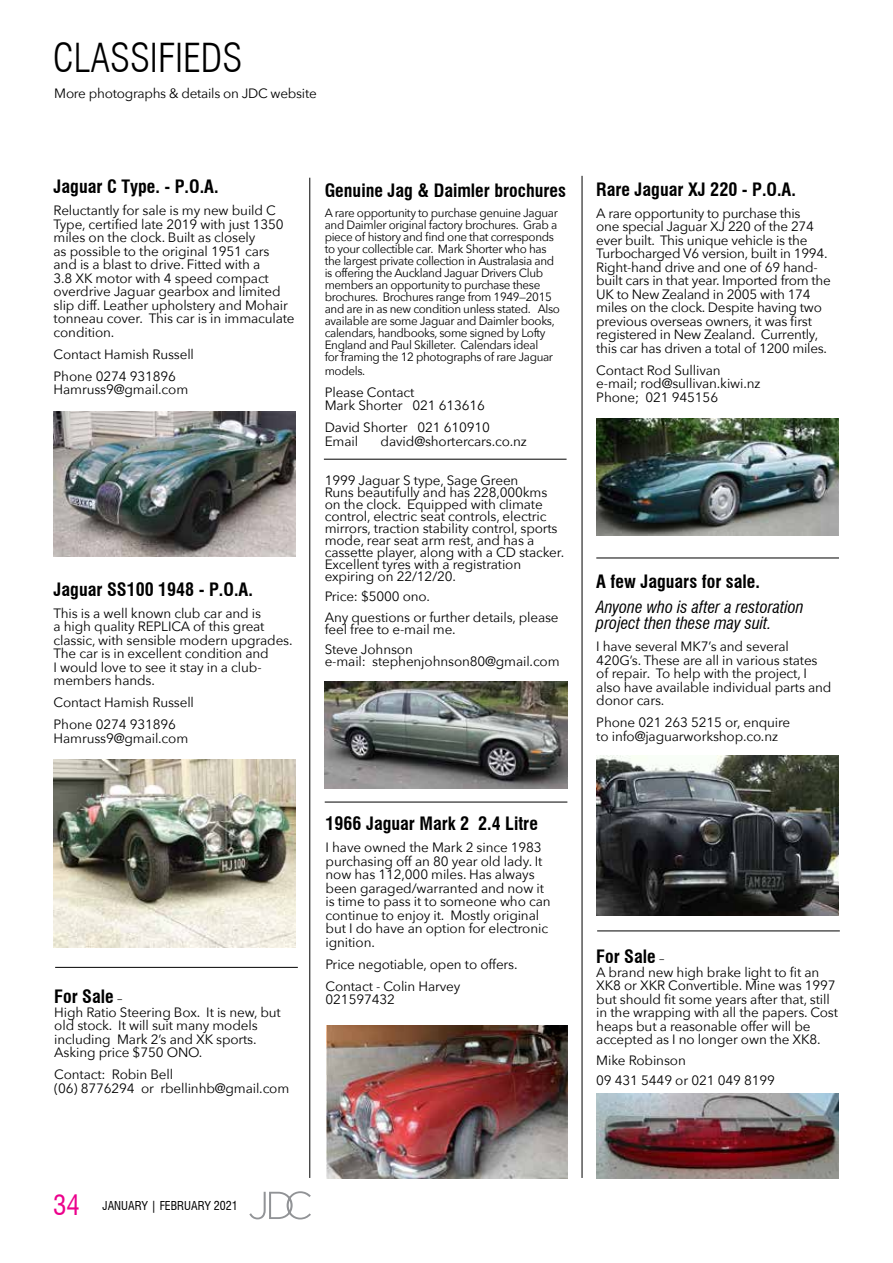
<style>
.page{position:relative;width:893px;height:1263px;background:#fff}
.page>*{position:absolute;margin:0;border:0;box-sizing:border-box;transform-origin:0 0}
.t1{font:300 condensed 39px "Swiss 721 BT";color:#000}
.t2{font:condensed 27px "Swiss 721 BT";color:#ec008c}
.t3{font:700 condensed 18px "Swiss 721 BT";color:#000}
.t4{font:italic condensed 16.5px/16.5px "Swiss 721 BT";color:#000}
.t5{font:13.5px/13.5px "Avenir Next";letter-spacing:-.01em;color:#000}
.t6{font:12px/12px "Avenir Next";letter-spacing:-.03em;color:#000}
.t7{font:condensed 12px "Swiss 721 BT";color:#000}
.s1{font-family:"Avenir Next";font-weight:400;font-stretch:normal;font-size:13.5px}
</style>
<div class="page">
<svg style="left:249px;top:1191px;width:62px;height:28px"></svg>
<hr style="left:309px;top:178px;width:1px;height:1000px;background:#000">
<img style="left:54px;top:760px;width:241px;height:187px">
<img style="left:596px;top:419px;width:242px;height:116px">
<hr style="left:596px;top:558px;width:243px;height:1px;background:#000">
<hr style="left:582px;top:176px;width:1px;height:1002px;background:#000">
<hr style="left:325px;top:802px;width:242px;height:1px;background:#000">
<img style="left:54px;top:412px;width:241px;height:145px">
<img style="left:326px;top:1025px;width:241px;height:154px">
<img style="left:596px;top:756px;width:243px;height:159px">
<img style="left:325px;top:681px;width:242px;height:107px">
<hr style="left:324px;top:459px;width:243px;height:1px;background:#000">
<hr style="left:55px;top:967px;width:243px;height:1px;background:#000">
<img style="left:596px;top:1093px;width:243px;height:85px">
<hr style="left:597px;top:930px;width:243px;height:1px;background:#000">
<h1 class="t1" style="left:53px;top:35px;width:191px">CLASSIFIEDS</h1>
<p class="t5" style="left:54px;top:86px;width:264px">More photographs &amp; details on JDC website</p>
<h3 class="t3" style="left:54px;top:176px;width:166px">Jaguar C Type. - P.O.A.</h3>
<p class="t5" style="left:54px;top:203px;width:243px">Reluctantly for sale is my new build C Type, certified late 2019 with just 1350 miles on the clock. Built as closely<br>as possible to the original 1951 cars and is a blast to drive. Fitted with a<br>3.8 XK motor with 4 speed compact overdrive Jaguar gearbox and limited slip diff. Leather upholstery and Mohair tonneau cover. This car is in immaculate condition.</p>
<p class="t5" style="left:54px;top:342px;width:142px;line-height:22px">Contact Hamish Russell<br>Phone 0274 931896</p>
<p class="t5" style="left:54px;top:382px;width:136px">Hamruss9@gmail.com</p>
<h3 class="t3" style="left:54px;top:578px;width:201px">Jaguar SS100 1948 - P.O.A.</h3>
<p class="t5" style="left:54px;top:605px;width:241px">This is a well known club car and is<br>a high quality REPLICA of this great classic, with sensible modern upgrades.<br>The car is in excellent condition and<br>I would love to see it stay in a club&shy;members hands.</p>
<p class="t5" style="left:54px;top:691px;width:142px;line-height:22px">Contact Hamish Russell<br>Phone 0274 931896</p>
<p class="t5" style="left:54px;top:730px;width:136px">Hamruss9@gmail.com</p>
<h3 class="t3" style="left:54px;top:986px;width:70px">For Sale <span class="s1">–</span></h3>
<p class="t5" style="left:54px;top:1005px;width:228px">High Ratio Steering Box. It is new, but old stock. It will suit many models including Mark 2’s and XK sports.<br>Asking price $750 ONO.</p>
<p class="t5" style="left:54px;top:1067px;width:237px">Contact: Robin Bell<br>(06) 8776294 or rbellinhb@gmail.com</p>
<h3 class="t3" style="left:325px;top:179px;width:243px">Genuine Jag &amp; Daimler brochures</h3>
<p class="t6" style="left:325px;top:206px;width:237px">A rare opportunity to purchase genuine Jaguar and Daimler original factory brochures. Grab a piece of history and find one that corresponds to your collectible car. Mark Shorter who has the largest private collection in Australasia and is offering the Auckland Jaguar Drivers Club members an opportunity to purchase these brochures. Brochures range from 1949—2015 and are in as new condition unless stated. Also available are some Jaguar and Daimler books, calendars, handbooks, some signed by Lofty England and Paul Skilleter. Calendars ideal<br>for framing the 12 photographs of rare Jaguar</p>
<p class="t6" style="left:325px;top:364px;width:42px">models.</p>
<p class="t5" style="left:325px;top:385px;width:162px">Please Contact<br>Mark Shorter 021 613616</p>
<p class="t5" style="left:325px;top:420px;width:167px">David Shorter 021 610910<br>Email</p>
<p class="t5" style="left:381px;top:434px;width:148px">david@shortercars.co.nz</p>
<p class="t5" style="left:325px;top:473px;width:241px;line-height:12px">1999 Jaguar S type, Sage Green<br>Runs beautifully and has 228,000kms on the clock. Equipped with climate control, electric seat controls, electric mirrors, traction stability control, sports mode, rear seat arm rest, and has a cassette player, along with a CD stacker.<br>Excellent tyres with a registration expiring on 22/12/20.</p>
<p class="t5" style="left:325px;top:586px;width:235px;line-height:20.5px">Price: $5000 ono.<br>Any questions or further details, please</p>
<p class="t5" style="left:325px;top:618px;width:133px;line-height:20.5px">feel free to e-mail me.<br>Steve Johnson</p>
<p class="t5" style="left:325px;top:654px;width:236px">e-mail: stephenjohnson80@gmail.com</p>
<h3 class="t3" style="left:326px;top:813px;width:214px">1966 Jaguar Mark 2 2.4 Litre</h3>
<p class="t5" style="left:326px;top:840px;width:226px">I have owned the Mark 2 since 1983 purchasing off an 80 year old lady. It now has 112,000 miles. Has always been garaged/warranted and now it is time to pass it to someone who can continue to enjoy it. Mostly original but I do have an option for electronic ignition.</p>
<p class="t5" style="left:326px;top:952px;width:194px;line-height:22px">Price negotiable, open to offers.<br>Contact - Colin Harvey</p>
<p class="t5" style="left:326px;top:992px;width:71px">021597432</p>
<h3 class="t3" style="left:596px;top:179px;width:201px">Rare Jaguar XJ 220 - P.O.A.</h3>
<p class="t5" style="left:596px;top:206px;width:236px">A rare opportunity to purchase this<br>one special Jaguar XJ 220 of the 274 ever built. This unique vehicle is the Turbocharged V6 version, built in 1994.<br>Right-hand drive and one of 69 hand&shy;built cars in that year. Imported from the UK to New Zealand in 2005 with 174 miles on the clock. Despite having two previous overseas owners, it was first registered in New Zealand. Currently, this car has driven a total of 1200 miles.</p>
<p class="t5" style="left:596px;top:363px;width:166px">Contact Rod Sullivan e-mail; rod@sullivan.kiwi.nz<br>Phone; 021 945156</p>
<h3 class="t3" style="left:596px;top:570px;width:165px">A few Jaguars for sale.</h3>
<p class="t4" style="left:596px;top:598px;width:209px">Anyone who is after a restoration project then these may suit.</p>
<p class="t5" style="left:596px;top:639px;width:237px">I have several MK7’s and several<br>420G’s. These are all in various states of repair. To help with the project, I also have available individual parts and donor cars.</p>
<p class="t5" style="left:596px;top:715px;width:196px">Phone 021 263 5215 or, enquire to info@jaguarworkshop.co.nz</p>
<h3 class="t3" style="left:596px;top:946px;width:70px">For Sale <span class="s1">–</span></h3>
<p class="t5" style="left:596px;top:965px;width:243px">A brand new high brake light to fit an XK8 or XKR Convertible. Mine was 1997 but should fit some years after that, still in the wrapping with all the papers. Cost heaps but a reasonable offer will be accepted as I no longer own the XK8.</p>
<p class="t5" style="left:596px;top:1049px;width:180px;line-height:20.5px">Mike Robinson<br>09 431 5449 or 021 049 8199</p>
<h2 class="t2" style="left:53px;top:1189px;width:28px">34</h2>
<p class="t7" style="left:103px;top:1199px;width:137px">JANUARY | FEBRUARY 2021</p>
</div>
